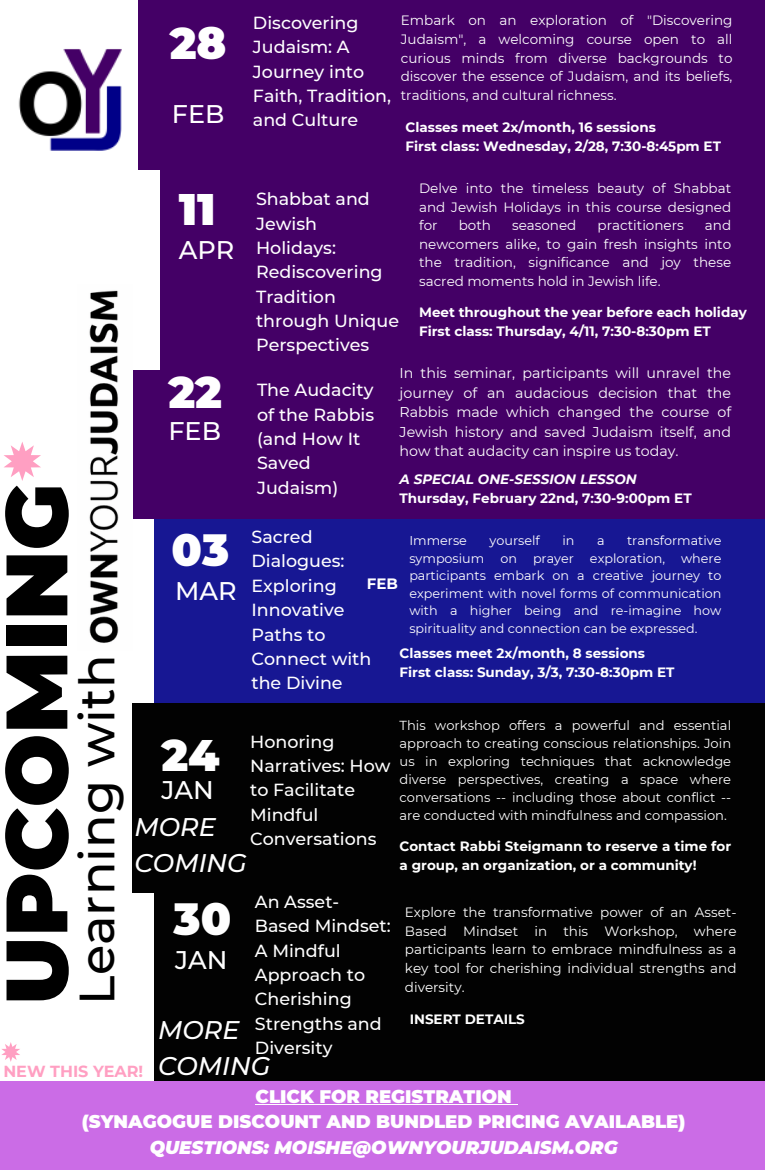
<style>
.page{position:relative;width:765px;height:1170px;background:#fff}
.page>*{position:absolute;margin:0;border:0;box-sizing:border-box;transform-origin:0 0}
.t1{font:900 86.88px "Montserrat";color:#000}
.t2{font:500 49.38px "Montserrat";color:#000}
.t3{font:900 44.12px "Montserrat";color:#fff}
.t4{font:italic 500 25.5px/35.6px "Montserrat";color:#fff}
.t5{font:500 25.5px "Montserrat";color:#fff}
.t6{font:900 18.12px/25.2px "Montserrat";color:#fff;text-align:center}
.t7{font:500 17.5px/24.4px "Montserrat";color:#fff}
.t8{font:700 16px "Montserrat";color:#ff9fc2}
.t9{font:700 15px "Montserrat";color:#fff}
.t10{font:14.25px/19.6px "Montserrat";color:#fff;text-align:justify}
.t11{font:13.5px/18.8px "Montserrat";color:#fff;text-align:justify}
.t12{font:700 13.5px/18.8px "Montserrat";color:#fff}
.t13{font:italic 700 13.5px "Montserrat";color:#fff}
.t14{font:13.12px/18px "Montserrat";color:#fff;text-align:justify}
.t15{font:12.75px/17.5px "Montserrat";color:#fff;text-align:justify}
.s1{font-style:italic}
</style>
<div class="page">
<div style="left:154px;top:506px;width:611px;height:197px;background:#171793"></div>
<div style="left:160px;top:162px;width:605px;height:357px;background:#406"></div>
<div style="left:138px;top:0;width:627px;height:169px;background:#406"></div>
<div style="left:132px;top:370px;width:629px;height:149px;background:#406"></div>
<img style="left:18px;top:49px;width:104px;height:102px">
<img style="left:89px;top:290px;width:30px;height:353px">
<div style="left:154px;top:884px;width:611px;height:209px;background:#020202"></div>
<div style="left:132px;top:703px;width:633px;height:190px;background:#020202"></div>
<div style="left:0;top:1081px;width:765px;height:89px;background:#cb6ce6"></div>
<svg style="left:1px;top:1042px;width:19px;height:20px"></svg>
<hr style="left:255px;top:1104px;width:257px;height:1px;background:#fff">
<svg style="left:4px;top:442px;width:37px;height:39px"></svg>
<p class="t3" style="left:170px;top:16px;width:58px">28</p>
<p class="t5" style="left:172px;top:99px;width:54px">FEB</p>
<h3 class="t3" style="left:179px;top:183px;width:38px">11</h3>
<p class="t5" style="left:179px;top:235px;width:57px">APR</p>
<p class="t7" style="left:253px;top:10px;width:140px">Discovering<br>Judaism: A<br>Journey into<br>Faith, Tradition, and Culture</p>
<p class="t11" style="left:401px;top:11px;width:333px">Embark on an exploration of "Discovering Judaism", a welcoming course open to all curious minds from diverse backgrounds to discover the essence of Judaism, and its beliefs, traditions, and cultural richness.</p>
<h5 class="t12" style="left:406px;top:118px;width:252px">Classes meet 2x/month, 16 sessions</h5>
<h6 class="t12" style="left:406px;top:136px;width:317px">First class: Wednesday, 2/28, 7:30-8:45pm ET</h6>
<h5 class="t7" style="left:256px;top:187px;width:145px">Shabbat and<br>Jewish<br>Holidays:<br>Rediscovering<br>Tradition through Unique<br>Perspectives</h5>
<p class="t11" style="left:419px;top:179px;width:314px">Delve into the timeless beauty of Shabbat and Jewish Holidays in this course designed for</p>
<p class="t11" style="left:419px;top:216px;width:314px;text-indent:286px">and newcomers alike, to gain fresh insights into the tradition, significance and joy these sacred moments hold in Jewish life.</p>
<p class="t11" style="left:459px;top:216px;width:34px">both</p>
<p class="t11" style="left:512px;top:216px;width:66px">seasoned</p>
<p class="t11" style="left:598px;top:216px;width:88px">practitioners</p>
<p class="t12" style="left:419px;top:303px;width:329px">Meet throughout the year before each holiday</p>
<p class="t12" style="left:419px;top:322px;width:293px">First class: Thursday, 4/11, 7:30-8:30pm ET</p>
<p class="t10" style="left:400px;top:363px;width:333px">In this seminar, participants will unravel the journey of an audacious decision that the Rabbis made which changed the course of Jewish history and saved Judaism itself, and how that audacity can inspire us today.</p>
<p class="t3" style="left:168px;top:366px;width:55px">22</p>
<p class="t5" style="left:168px;top:415px;width:54px">FEB</p>
<p class="t7" style="left:257px;top:378px;width:119px">The Audacity of the Rabbis (and How It<br>Saved<br>Judaism)</p>
<p class="t13" style="left:400px;top:471px;width:239px">A SPECIAL ONE-SESSION LESSON</p>
<p class="t12" style="left:400px;top:489px;width:294px">Thursday, February 22nd, 7:30-9:00pm ET</p>
<h5 class="t1" style="left:-17px;top:1005px;width:523px;rotate:-90deg">UPCOMING</h5>
<p class="t7" style="left:251px;top:525px;width:121px">Sacred<br>Dialogues:<br>Exploring<br>Innovative<br>Paths to<br>Connect with the Divine</p>
<p class="t15" style="left:409px;top:532px;width:59px">Immerse</p>
<p class="t15" style="left:490px;top:532px;width:52px">yourself</p>
<p class="t15" style="left:562px;top:532px;width:14px">in</p>
<p class="t15" style="left:597px;top:532px;width:9px">a</p>
<p class="t15" style="left:627px;top:532px;width:96px">transformative</p>
<h3 class="t3" style="left:172px;top:523px;width:59px">03</h3>
<h5 class="t5" style="left:175px;top:575px;width:63px">MAR</h5>
<p class="t15" style="left:409px;top:549px;width:314px;text-indent:272px">where participants embark on a creative journey to experiment with novel forms of communication with a higher being and re-imagine how spirituality and connection can be expressed.</p>
<p class="t15" style="left:409px;top:549px;width:77px">symposium</p>
<p class="t15" style="left:500px;top:549px;width:18px">on</p>
<p class="t15" style="left:533px;top:549px;width:42px">prayer</p>
<p class="t15" style="left:590px;top:549px;width:77px">exploration,</p>
<p class="t9" style="left:367px;top:574px;width:33px">FEB</p>
<h3 class="t12" style="left:400px;top:644px;width:247px">Classes meet 2x/month, 8 sessions</h3>
<h3 class="t12" style="left:400px;top:663px;width:277px">First class: Sunday, 3/3, 7:30-8:30pm ET</h3>
<p class="t2" style="left:67px;top:1005px;width:352px;rotate:-90deg">Learning with</p>
<h2 class="t14" style="left:400px;top:717px;width:333px">This workshop offers a powerful and essential approach to creating conscious relationships. Join us in exploring techniques that acknowledge diverse perspectives, creating a space where conversations -- including those about conflict -- are conducted with mindfulness and compassion.</h2>
<p class="t7" style="left:250px;top:729px;width:142px">Honoring<br>Narratives: How to Facilitate<br>Mindful<br>Conversations</p>
<h3 class="t3" style="left:161px;top:728px;width:60px">24</h3>
<p class="t5" style="left:161px;top:774px;width:54px">JAN</p>
<h1 class="t4" style="left:135px;top:809px;width:114px">MORE<br>COMING</h1>
<h5 class="t12" style="left:400px;top:837px;width:333px">Contact Rabbi Steigmann to reserve a time for a group, an organization, or a community!</h5>
<h5 class="t7" style="left:255px;top:889px;width:137px">An Asset-<br>Based Mindset:<br>A Mindful<br>Approach to<br>Cherishing<br>Strengths and<br>Diversity</h5>
<p class="t11" style="left:405px;top:903px;width:333px">Explore the transformative power of an Asset-Based Mindset in this Workshop, where participants learn to embrace mindfulness as a key tool for cherishing individual strengths and diversity.</p>
<p class="t3" style="left:174px;top:892px;width:59px">30</p>
<p class="t5" style="left:175px;top:944px;width:54px">JAN</p>
<h3 class="t12" style="left:410px;top:1009px;width:117px">INSERT DETAILS</h3>
<p class="t4" style="left:158px;top:1012px;width:114px">MORE<br>COMING</p>
<p class="t8" style="left:3px;top:1062px;width:141px">NEW THIS YEAR!</p>
<h3 class="t6" style="left:82px;top:1084px;width:605px">CLICK FOR REGISTRATION<br>(SYNAGOGUE DISCOUNT AND BUNDLED PRICING AVAILABLE)<br><span class="s1">QUESTIONS: MOISHE@OWNYOURJUDAISM.ORG</span></h3>
</div>
